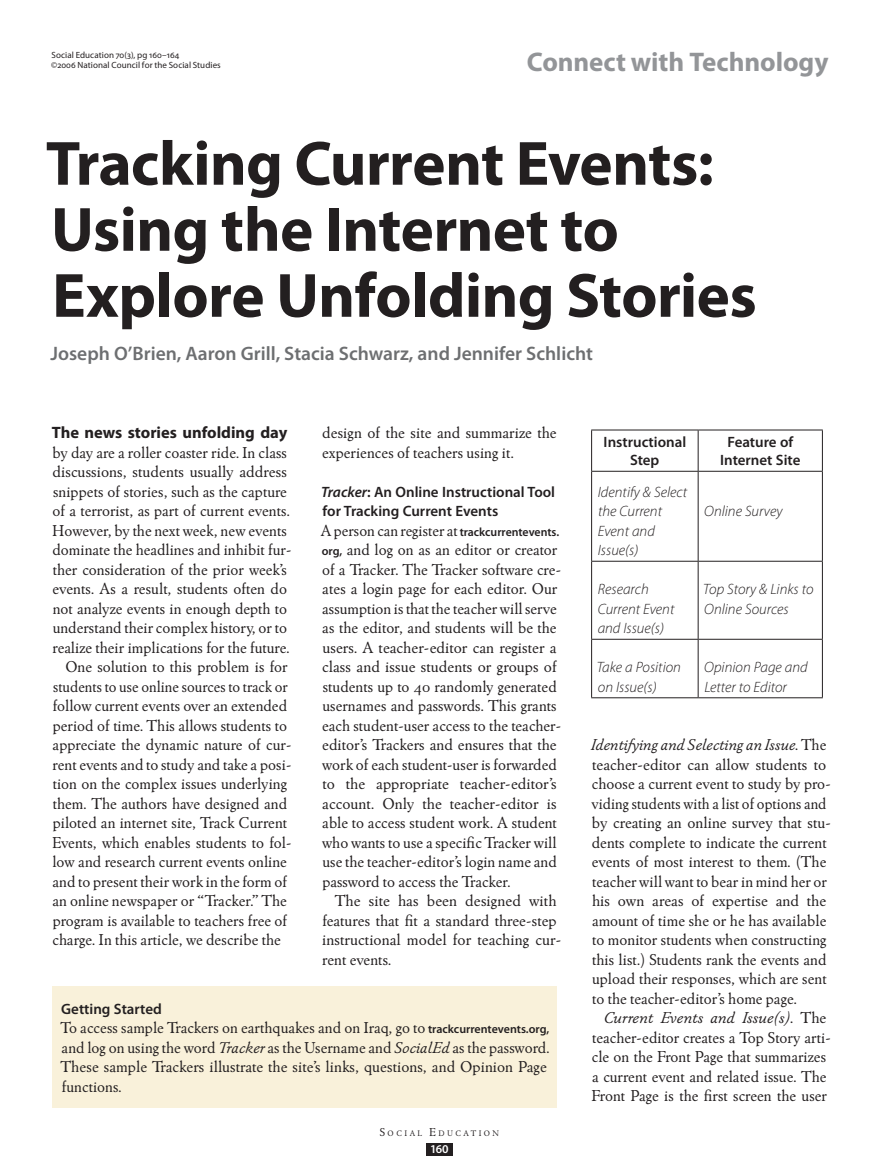
<style>
.page{position:relative;width:878px;height:1175px;background:#fff}
.page>*{position:absolute;margin:0;border:0;box-sizing:border-box;transform-origin:0 0}
.t1{font:700 63px/66px "Myriad Pro";letter-spacing:-.01em;color:#231f20}
.t2{font:700 27px "Myriad Pro";letter-spacing:-.005em;color:#939598}
.t3{font:600 19.5px "Myriad Pro";color:#6d6f71}
.t4{font:16.5px/19.5px "Winchester New ITC Book OS";color:#231f20}
.t5{font:16.5px "Winchester New ITC Book Italic OS";color:#231f20}
.t6{font:700 16.5px "Myriad Pro";color:#231f20}
.t7{font:italic 300 15px/19.5px "Myriad Pro";color:#231f20}
.t8{font:600 15px/18px "Myriad Pro";color:#231f20;text-align:center}
.t9{font:600 12px "Myriad Pro";color:#fff}
.t10{font:9px/10.8px "Myriad Pro";letter-spacing:.01em;color:#231f20}
.t11{font:8.4px "Winchester New ITC Book OS";letter-spacing:.285em;color:#231f20}
.s1{font-style:italic}
.s2{font-family:"Myriad Pro";font-weight:600;font-size:12px}
.s3{font-family:"Winchester New ITC Book Italic OS"}
.s4{font-size:12px}
.s5{font-family:"Winchester New ITC Book OS"}
</style>
<div class="page">
<hr style="left:591px;top:429px;width:107px;height:1px;background:#231f20">
<hr style="left:591px;top:430px;width:1px;height:41px;background:#231f20">
<hr style="left:698px;top:429px;width:124px;height:1px;background:#231f20">
<hr style="left:697px;top:430px;width:1px;height:41px;background:#231f20">
<hr style="left:822px;top:430px;width:1px;height:41px;background:#231f20">
<hr style="left:591px;top:471px;width:107px;height:1px;background:#231f20">
<hr style="left:591px;top:471px;width:1px;height:90px;background:#231f20">
<hr style="left:698px;top:471px;width:124px;height:1px;background:#231f20">
<hr style="left:697px;top:471px;width:1px;height:90px;background:#231f20">
<hr style="left:822px;top:471px;width:1px;height:90px;background:#231f20">
<hr style="left:591px;top:561px;width:107px;height:1px;background:#231f20">
<hr style="left:591px;top:561px;width:1px;height:78px;background:#231f20">
<hr style="left:698px;top:561px;width:124px;height:1px;background:#231f20">
<hr style="left:697px;top:561px;width:1px;height:78px;background:#231f20">
<hr style="left:822px;top:561px;width:1px;height:78px;background:#231f20">
<hr style="left:591px;top:639px;width:107px;height:1px;background:#231f20">
<hr style="left:591px;top:639px;width:1px;height:58px;background:#231f20">
<hr style="left:698px;top:639px;width:124px;height:1px;background:#231f20">
<hr style="left:697px;top:639px;width:1px;height:58px;background:#231f20">
<hr style="left:822px;top:639px;width:1px;height:58px;background:#231f20">
<hr style="left:591px;top:697px;width:107px;height:1px;background:#231f20">
<hr style="left:698px;top:697px;width:124px;height:1px;background:#231f20">
<div style="left:52px;top:986px;width:504px;height:121px;background:#f9f1da"></div>
<div style="left:426px;top:1143px;width:26px;height:12px;background:#231f20"></div>
<p class="t10" style="left:51px;top:49px;width:171px">Social Education 70(3), pg 160–164<br>©2006 National Council for the Social Studies</p>
<h2 class="t2" style="left:527px;top:44px;width:303px">Connect with Technology</h2>
<h1 class="t1" style="left:46px;top:128px;width:712px">Tracking Current Events:<br>Using the Internet to<br>Explore Unfolding Stories</h1>
<p class="t3" style="left:51px;top:341px;width:544px">Joseph O’Brien, Aaron Grill, Stacia Schwarz, and Jennifer Schlicht</p>
<p class="t6" style="left:52px;top:422px;width:237px">The news stories unfolding day</p>
<p class="t4" style="left:53px;top:442px;width:236px">by day are a roller coaster ride. In class</p>
<p class="t4" style="left:52px;top:462px;width:236px">discussions, students usually address</p>
<p class="t4" style="left:53px;top:481px;width:235px">snippets of stories, such as the capture</p>
<p class="t4" style="left:52px;top:501px;width:239px">of a terrorist, as part of current events.</p>
<p class="t4" style="left:52px;top:520px;width:236px">However, by the next week, new events</p>
<p class="t4" style="left:52px;top:540px;width:240px">dominate the headlines and inhibit fur-</p>
<p class="t4" style="left:53px;top:559px;width:236px">ther consideration of the prior week’s</p>
<p class="t4" style="left:52px;top:579px;width:236px">events. As a result, students often do</p>
<p class="t4" style="left:53px;top:598px;width:236px">not analyze events in enough depth to</p>
<p class="t4" style="left:53px;top:618px;width:236px">understand their complex history, or to</p>
<p class="t4" style="left:53px;top:637px;width:238px">realize their implications for the future.</p>
<p class="t4" style="left:65px;top:657px;width:224px">One solution to this problem is for</p>
<p class="t4" style="left:53px;top:676px;width:236px">students to use online sources to track or</p>
<p class="t4" style="left:53px;top:696px;width:236px">follow current events over an extended</p>
<p class="t4" style="left:53px;top:715px;width:236px">period of time. This allows students to</p>
<p class="t4" style="left:53px;top:735px;width:240px">appreciate the dynamic nature of cur-</p>
<p class="t4" style="left:53px;top:754px;width:240px">rent events and to study and take a posi-</p>
<p class="t4" style="left:53px;top:774px;width:236px">tion on the complex issues underlying</p>
<p class="t4" style="left:53px;top:793px;width:236px">them. The authors have designed and</p>
<p class="t4" style="left:53px;top:813px;width:236px">piloted an internet site, Track Current</p>
<p class="t4" style="left:52px;top:832px;width:241px">Events, which enables students to fol-</p>
<p class="t4" style="left:52px;top:852px;width:236px">low and research current events online</p>
<p class="t4" style="left:53px;top:871px;width:236px">and to present their work in the form of</p>
<p class="t4" style="left:53px;top:891px;width:236px">an online newspaper or “Tracker.” The</p>
<p class="t4" style="left:53px;top:910px;width:236px">program is available to teachers free of</p>
<p class="t4" style="left:52px;top:930px;width:230px">charge. In this article, we describe the</p>
<p class="t4" style="left:322px;top:423px;width:236px">design of the site and summarize the experiences of teachers using it.</p>
<p class="t8" style="left:321px;top:481px;width:235px;line-height:19.5px;text-align:left"><span class="s1">Tracker</span>: An Online Instructional Tool for Tracking Current Events</p>
<p class="t4" style="left:321px;top:520px;width:242px">A person can register at <span class="s2">trackcurrentevents. org,</span> and log on as an editor or creator of a Tracker. The Tracker software cre&shy;ates a login page for each editor. Our assumption is that the teacher will serve as the editor, and students will be the users. A teacher-editor can register a class and issue students or groups of students up to 40 randomly generated usernames and passwords. This grants each student-user access to the teacher&shy;editor’s Trackers and ensures that the work of each student-user is forwarded to the appropriate teacher-editor’s account. Only the teacher-editor is able to access student work. A student who wants to use a specific Tracker will use the teacher-editor’s login name and password to access the Tracker.</p>
<p class="t4" style="left:322px;top:891px;width:240px;text-indent:13px">The site has been designed with features that fit a standard three-step instructional model for teaching cur&shy;rent events.</p>
<p class="t8" style="left:61px;top:999px;width:102px">Getting Started</p>
<p class="t4" style="left:61px;top:1017px;width:490px">To access sample Trackers on earthquakes and on Iraq, go to <span class="s2">trackcurrentevents.org, </span>and log on using the word <span class="s3">Tracker</span> as the Username and <span class="s3">SocialEd</span> as the password.<br>These sample Trackers illustrate the site’s links, questions, and Opinion Page functions.</p>
<p class="t11" style="left:380px;top:1128px;width:121px"><span class="s4">S</span>ocial <span class="s4">E</span>ducation</p>
<p class="t9" style="left:430px;top:1141px;width:20px">160</p>
<p class="t8" style="left:603px;top:433px;width:84px">Instructional<br>Step</p>
<p class="t8" style="left:720px;top:433px;width:82px">Feature of<br>Internet Site</p>
<p class="t7" style="left:598px;top:482px;width:91px">Identify &amp; Select the Current<br>Event and<br>Issue(s)</p>
<p class="t7" style="left:704px;top:501px;width:80px">Online Survey</p>
<p class="t7" style="left:597px;top:579px;width:78px">Research<br>Current Event and Issue(s)</p>
<p class="t7" style="left:703px;top:579px;width:112px">Top Story &amp; Links to<br>Online Sources</p>
<p class="t7" style="left:596px;top:657px;width:86px">Take a Position on Issue(s)</p>
<p class="t7" style="left:704px;top:657px;width:105px">Opinion Page and<br>Letter to Editor</p>
<p class="t5" style="left:590px;top:735px;width:237px">Identifying and Selecting an Issue<span class="s5">. The</span></p>
<p class="t4" style="left:591px;top:754px;width:241px">teacher-editor can allow students to choose a current event to study by pro&shy;viding students with a list of options and by creating an online survey that stu&shy;dents complete to indicate the current events of most interest to them. (The teacher will want to bear in mind her or his own areas of expertise and the amount of time she or he has available to monitor students when constructing this list.) Students rank the events and upload their responses, which are sent to the teacher-editor’s home page.</p>
<p class="t5" style="left:603px;top:1008px;width:224px">Current Events and Issue(s)<span class="s5">. The</span></p>
<p class="t4" style="left:591px;top:1027px;width:241px">teacher-editor creates a Top Story arti&shy;cle on the Front Page that summarizes a current event and related issue. The Front Page is the first screen the user</p>
</div>
